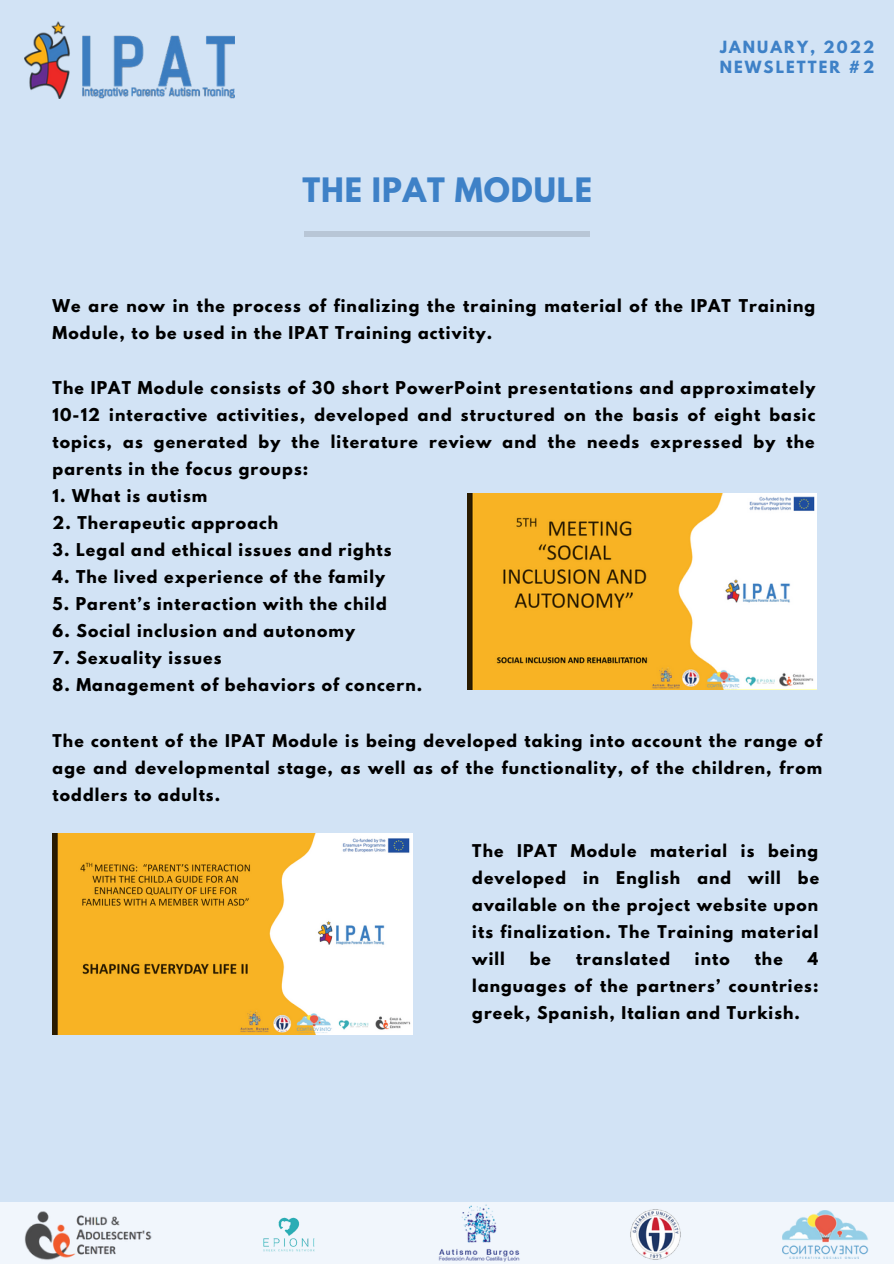
<style>
.page{position:relative;width:894px;height:1264px;background:#fff}
.page>*{position:absolute;margin:0;border:0;box-sizing:border-box;transform-origin:0 0}
.t1{font:700 29.85px "League Spartan";letter-spacing:.03em;color:#3e81c7}
.t2{font:700 15.6px/27px "League Spartan";letter-spacing:.07em;color:#000;text-align:justify}
.t3{font:700 14.85px "League Spartan";letter-spacing:.14em;color:#3e81c7}
</style>
<div class="page">
<div style="left:0;top:0;width:893px;height:1263px;background:#d2e3f5"></div>
<img style="left:24px;top:22px;width:211px;height:76px">
<div style="left:304px;top:231px;width:285px;height:5px;background:#b8c6d6"></div>
<img style="left:467px;top:493px;width:349px;height:196px">
<img style="left:53px;top:833px;width:359px;height:201px">
<div style="left:0;top:1202px;width:893px;height:61px;background:#f1f6fc"></div>
<img style="left:24px;top:1211px;width:128px;height:49px">
<img style="left:263px;top:1217px;width:52px;height:35px">
<img style="left:438px;top:1204px;width:82px;height:58px">
<img style="left:630px;top:1209px;width:51px;height:51px">
<img style="left:782px;top:1210px;width:86px;height:48px">
<p class="t1" style="left:302px;top:175px;width:291px">THE IPAT MODULE</p>
<p class="t3" style="left:719px;top:40px;width:156px">JANUARY, 2022</p>
<p class="t3" style="left:719px;top:60px;width:156px">NEWSLETTER #2</p>
<p class="t2" style="left:53px;top:294px;width:764px">We are now in the process of finalizing the training material of the IPAT Training<br>Module, to be used in the IPAT Training activity.</p>
<p class="t2" style="left:53px;top:376px;width:764px">The IPAT Module consists of 30 short PowerPoint presentations and approximately 10-12 interactive activities, developed and structured on the basis of eight basic topics, as generated by the literature review and the needs expressed by the parents in the focus groups:</p>
<p class="t2" style="left:53px;top:484px;width:156px">1. What is autism</p>
<p class="t2" style="left:53px;top:511px;width:227px">2. Therapeutic approach</p>
<p class="t2" style="left:53px;top:538px;width:340px">3. Legal and ethical issues and rights</p>
<p class="t2" style="left:53px;top:565px;width:334px">4. The lived experience of the family</p>
<p class="t2" style="left:53px;top:592px;width:335px">5. Parent’s interaction with the child</p>
<p class="t2" style="left:53px;top:619px;width:304px">6. Social inclusion and autonomy</p>
<p class="t2" style="left:53px;top:646px;width:170px">7. Sexuality issues</p>
<p class="t2" style="left:53px;top:673px;width:371px">8. Management of behaviors of concern.</p>
<p class="t2" style="left:53px;top:729px;width:770px">The content of the IPAT Module is being developed taking into account the range of age and developmental stage, as well as of the functionality, of the children, from toddlers to adults.</p>
<p class="t2" style="left:472px;top:838px;width:348px">The IPAT Module material is being developed in English and will be available on the project website upon its finalization. The Training material will</p>
<p class="t2" style="left:529px;top:946px;width:23px">be</p>
<p class="t2" style="left:576px;top:946px;width:95px">translated</p>
<p class="t2" style="left:694px;top:946px;width:36px">into</p>
<p class="t2" style="left:754px;top:946px;width:30px">the</p>
<p class="t2" style="left:472px;top:946px;width:347px;text-indent:335px">4 languages of the partners’ countries: greek, Spanish, Italian and Turkish.</p>
</div>
